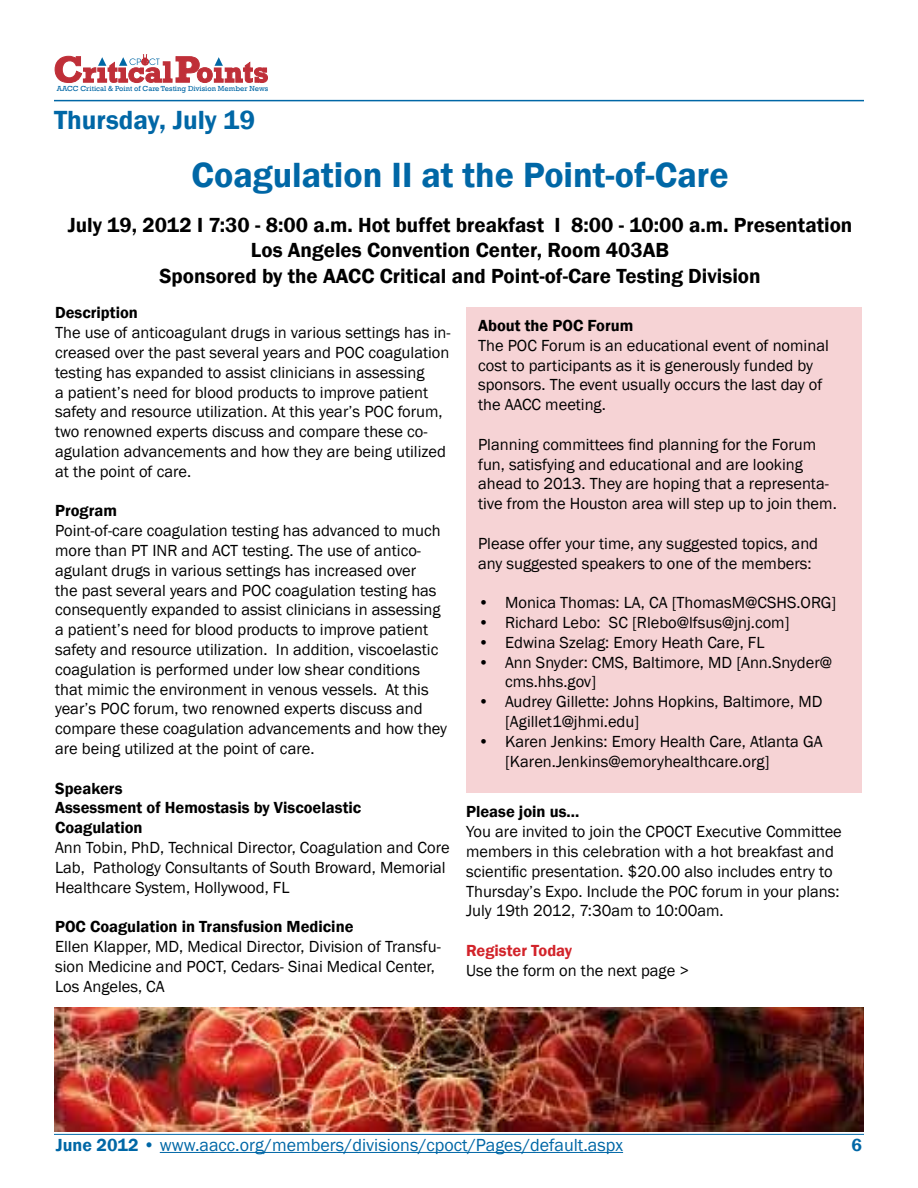
<style>
.page{position:relative;width:918px;height:1188px;background:#fff}
.page>*{position:absolute;margin:0;border:0;box-sizing:border-box;transform-origin:0 0}
.t1{font:600 36px "Franklin Gothic";color:#0067a6}
.t2{font:600 27px "Franklin Gothic";color:#0067a6}
.t3{font:600 21px/25.2px "Franklin Gothic";color:#000;text-align:center}
.t4{font:18px "Franklin Gothic";color:#0067a6}
.t5{font:600 18px "Franklin Gothic";color:#0067a6}
.t6{font:16.5px/19.8px "Franklin Gothic";color:#000}
.t7{font:600 16.5px/19.8px "Franklin Gothic";color:#000}
.t8{font:600 16.5px "Franklin Gothic";color:#d2232a}
.t9{font:7.5px "Rockwell";color:#0067a5}
.s1{font-weight:600}
</style>
<div class="page">
<svg style="left:54px;top:54px;width:214px;height:29px"></svg>
<hr style="left:54px;top:100px;width:810px;height:1px;background:#0067a6">
<hr style="left:160px;top:1152px;width:463px;height:1px;background:#0067a6">
<hr style="left:54px;top:1134px;width:810px;height:1px;background:#0067a6">
<div style="left:466px;top:307px;width:396px;height:486px;background:#f6d3d5"></div>
<img style="left:54px;top:1007px;width:810px;height:124px">
<p class="t9" style="left:57px;top:85px;width:213px">AACC Critical &amp; Point of Care Testing Division Member News</p>
<h2 class="t2" style="left:54px;top:104px;width:203px">Thursday, July 19</h2>
<h1 class="t1" style="left:192px;top:153px;width:539px">Coagulation II at the Point-of-Care</h1>
<p class="t3" style="left:68px;top:213px;width:786px">July 19, 2012 I 7:30 - 8:00 a.m. Hot buffet breakfast I 8:00 - 10:00 a.m. Presentation<br>Los Angeles Convention Center, Room 403AB<br>Sponsored by the AACC Critical and Point-of-Care Testing Division</p>
<p class="t7" style="left:478px;top:316px;width:157px">About the POC Forum</p>
<p class="t6" style="left:478px;top:336px;width:352px">The POC Forum is an educational event of nominal cost to participants as it is generously funded by sponsors. The event usually occurs the last day of the AACC meeting.</p>
<p class="t6" style="left:478px;top:435px;width:360px">Planning committees find planning for the Forum fun, satisfying and educational and are looking ahead to 2013. They are hoping that a representa&shy;tive from the Houston area will step up to join them.</p>
<p class="t6" style="left:478px;top:534px;width:342px">Please offer your time, any suggested topics, and any suggested speakers to one of the members:</p>
<p class="t6" style="left:478px;top:593px;width:360px">• Monica Thomas: LA, CA [ThomasM@CSHS.ORG]</p>
<p class="t6" style="left:478px;top:613px;width:313px">• Richard Lebo: SC [Rlebo@lfsus@jnj.com]</p>
<p class="t6" style="left:478px;top:633px;width:288px">• Edwina Szelag: Emory Heath Care, FL</p>
<p class="t6" style="left:505px;top:653px;width:329px;text-indent:-27px">• Ann Snyder: CMS, Baltimore, MD [Ann.Snyder@ cms.hhs.gov]</p>
<p class="t6" style="left:505px;top:692px;width:319px;text-indent:-27px">• Audrey Gillette: Johns Hopkins, Baltimore, MD [Agillet1@jhmi.edu]</p>
<p class="t6" style="left:505px;top:732px;width:319px;text-indent:-27px">• Karen Jenkins: Emory Health Care, Atlanta GA [Karen.Jenkins@emoryhealthcare.org]</p>
<p class="t7" style="left:466px;top:802px;width:115px">Please join us...</p>
<p class="t6" style="left:466px;top:822px;width:377px">You are invited to join the CPOCT Executive Committee members in this celebration with a hot breakfast and scientific presentation. $20.00 also includes entry to Thursday’s Expo. Include the POC forum in your plans:<br>July 19th 2012, 7:30am to 10:00am.</p>
<p class="t8" style="left:466px;top:940px;width:108px">Register Today</p>
<p class="t6" style="left:466px;top:961px;width:225px">Use the form on the next page &gt;</p>
<p class="t7" style="left:55px;top:303px;width:84px">Description</p>
<p class="t6" style="left:55px;top:323px;width:397px">The use of anticoagulant drugs in various settings has in&shy;creased over the past several years and POC coagulation testing has expanded to assist clinicians in assessing<br>a patient’s need for blood products to improve patient safety and resource utilization. At this year’s POC forum, two renowned experts discuss and compare these co&shy;agulation advancements and how they are being utilized at the point of care.</p>
<p class="t7" style="left:55px;top:501px;width:63px">Program</p>
<p class="t6" style="left:55px;top:521px;width:394px">Point-of-care coagulation testing has advanced to much more than PT INR and ACT testing. The use of antico&shy;agulant drugs in various settings has increased over<br>the past several years and POC coagulation testing has consequently expanded to assist clinicians in assessing a patient’s need for blood products to improve patient safety and resource utilization. In addition, viscoelastic coagulation is performed under low shear conditions that mimic the environment in venous vessels. At this year’s POC forum, two renowned experts discuss and compare these coagulation advancements and how they are being utilized at the point of care.</p>
<p class="t7" style="left:55px;top:778px;width:308px">Speakers<br>Assessment of Hemostasis by Viscoelastic<br>Coagulation</p>
<p class="t6" style="left:55px;top:838px;width:396px">Ann Tobin, PhD, Technical Director, Coagulation and Core<br>Lab, Pathology Consultants of South Broward, Memorial<br>Healthcare System, Hollywood, FL</p>
<p class="t7" style="left:55px;top:917px;width:300px">POC Coagulation in Transfusion Medicine</p>
<p class="t6" style="left:55px;top:937px;width:387px">Ellen Klapper, MD, Medical Director, Division of Transfu&shy;sion Medicine and POCT, Cedars- Sinai Medical Center,<br>Los Angeles, CA</p>
<p class="t4" style="left:56px;top:1134px;width:569px"><span class="s1">June 2012 •</span> www.aacc.org/members/divisions/cpoct/Pages/default.aspx</p>
<p class="t5" style="left:852px;top:1134px;width:12px">6</p>
</div>
